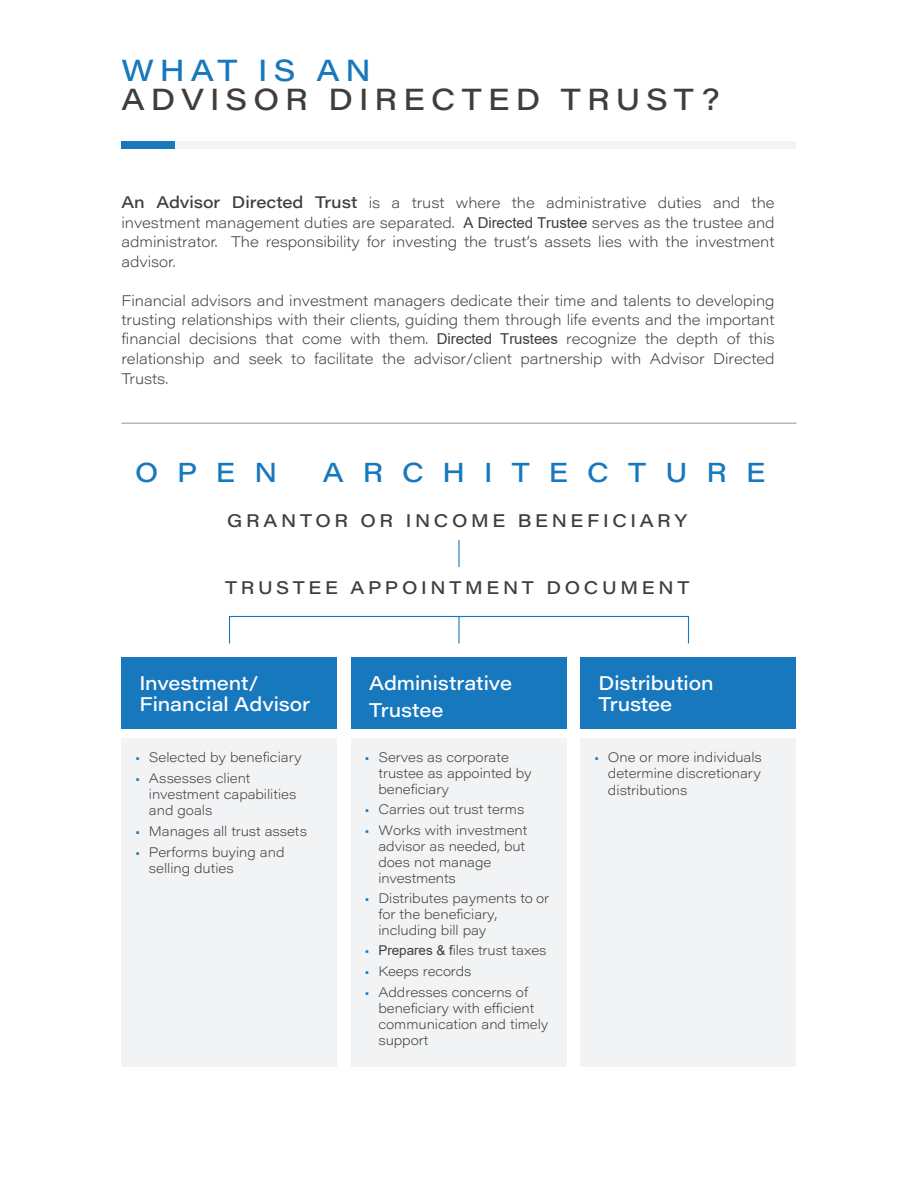
<style>
.page{position:relative;width:918px;height:1188px;background:#fff}
.page>*{position:absolute;margin:0;border:0;box-sizing:border-box;transform-origin:0 0}
.t1{font:500 30px "Acumin Pro Wide";letter-spacing:.2em;color:#3e3e3f}
.t2{font:500 30px "Acumin Pro Wide";letter-spacing:.2em;color:#1778be}
.t3{font:500 27px "Acumin Pro Wide";letter-spacing:.705em;color:#1778be}
.t4{font:500 19.5px/21px "Acumin Pro Wide";letter-spacing:-.005em;color:#fff}
.t5{font:500 18px "Acumin Pro Wide";letter-spacing:.205em;color:#3e3e3f}
.t6{font:200 15px/19.5px "Acumin Pro Wide";letter-spacing:-.005em;color:#3e3e3f;text-align:justify}
.t7{font:200 13.5px/15.9px "Acumin Pro Wide";letter-spacing:-.005em;color:#3e3e3f}
.s1{font-weight:500;font-size:16.5px}
.s2{font-family:"Arial";font-weight:400}
.s3{color:#1778be}
</style>
<div class="page">
<div style="left:122px;top:738px;width:216px;height:328px;background:#f2f3f4"></div>
<div style="left:580px;top:738px;width:216px;height:328px;background:#f2f3f4"></div>
<div style="left:351px;top:738px;width:216px;height:328px;background:#f2f3f4"></div>
<div style="left:122px;top:657px;width:216px;height:72px;background:#1778be"></div>
<div style="left:580px;top:657px;width:216px;height:72px;background:#1778be"></div>
<div style="left:351px;top:657px;width:216px;height:72px;background:#1778be"></div>
<div style="left:122px;top:141px;width:674px;height:7px;background:#f2f3f4"></div>
<div style="left:122px;top:141px;width:54px;height:7px;background:#1778be"></div>
<div style="left:229px;top:616px;width:460px;height:28px;border:1px solid #1778be"></div>
<hr style="left:458px;top:616px;width:2px;height:28px;background:#1778be">
<hr style="left:458px;top:540px;width:2px;height:27px;background:#1778be">
<hr style="left:122px;top:423px;width:674px;height:1px;background:#939598">
<h1 class="t2" style="left:122px;top:49px;width:251px">WHAT IS AN</h1>
<h1 class="t1" style="left:122px;top:77px;width:600px">ADVISOR DIRECTED TRUST?</h1>
<p class="t6" style="left:122px;top:192px;width:655px"><span class="s1">An Advisor Directed Trust</span> is a trust where the administrative duties and the investment management duties are separated. <span class="s2">A Directed Trustee</span> serves as the trustee and administrator. The responsibility for investing the trust’s assets lies with the investment advisor.</p>
<p class="t6" style="left:122px;top:290px;width:655px">Financial advisors and investment managers dedicate their time and talents to developing trusting relationships with their clients, guiding them through life events and the important financial decisions that come with them. <span class="s2">Directed Trustees</span> recognize the depth of this relationship and seek to facilitate the advisor/client partnership with Advisor Directed Trusts.</p>
<h2 class="t3" style="left:135px;top:453px;width:144px">OPEN</h2>
<h2 class="t3" style="left:323px;top:453px;width:444px">ARCHITECTURE</h2>
<p class="t5" style="left:227px;top:507px;width:461px">GRANTOR OR INCOME BENEFICIARY</p>
<p class="t5" style="left:225px;top:575px;width:466px">TRUSTEE APPOINTMENT DOCUMENT</p>
<h3 class="t4" style="left:140px;top:672px;width:172px">Investment/<br>Financial Advisor</h3>
<h3 class="t4" style="left:369px;top:669px;width:145px;line-height:26.8px">Administrative<br>Trustee</h3>
<h3 class="t4" style="left:599px;top:672px;width:117px">Distribution<br>Trustee</h3>
<p class="t7" style="left:135px;top:749px;width:168px"><span class="s3">•</span> Selected by beneficiary</p>
<p class="t7" style="left:149px;top:769px;width:149px;text-indent:-14px"><span class="s3">•</span> Assesses client investment capabilities and goals</p>
<p class="t7" style="left:135px;top:823px;width:174px"><span class="s3">•</span> Manages all trust assets</p>
<p class="t7" style="left:149px;top:843px;width:137px;text-indent:-14px"><span class="s3">•</span> Performs buying and selling duties</p>
<p class="t7" style="left:378px;top:749px;width:155px;text-indent:-14px"><span class="s3">•</span> Serves as corporate trustee as appointed by beneficiary</p>
<p class="t7" style="left:364px;top:801px;width:161px"><span class="s3">•</span> Carries out trust terms</p>
<p class="t7" style="left:378px;top:822px;width:150px;text-indent:-14px"><span class="s3">•</span> Works with investment advisor as needed, but does not manage investments</p>
<p class="t7" style="left:378px;top:890px;width:172px;text-indent:-14px"><span class="s3">•</span> Distributes payments to or for the beneficiary, including bill pay</p>
<p class="t7" style="left:364px;top:942px;width:184px"><span class="s3">•</span> <span class="s2">Prepares &amp; f</span>iles trust taxes</p>
<p class="t7" style="left:364px;top:963px;width:108px"><span class="s3">•</span> Keeps records</p>
<p class="t7" style="left:378px;top:984px;width:171px;text-indent:-14px"><span class="s3">•</span> Addresses concerns of beneficiary with efficient communication and timely support</p>
<p class="t7" style="left:608px;top:749px;width:155px;text-align:justify;text-indent:-14px"><span class="s3">•</span> One or more individuals determine discretionary distributions</p>
</div>
